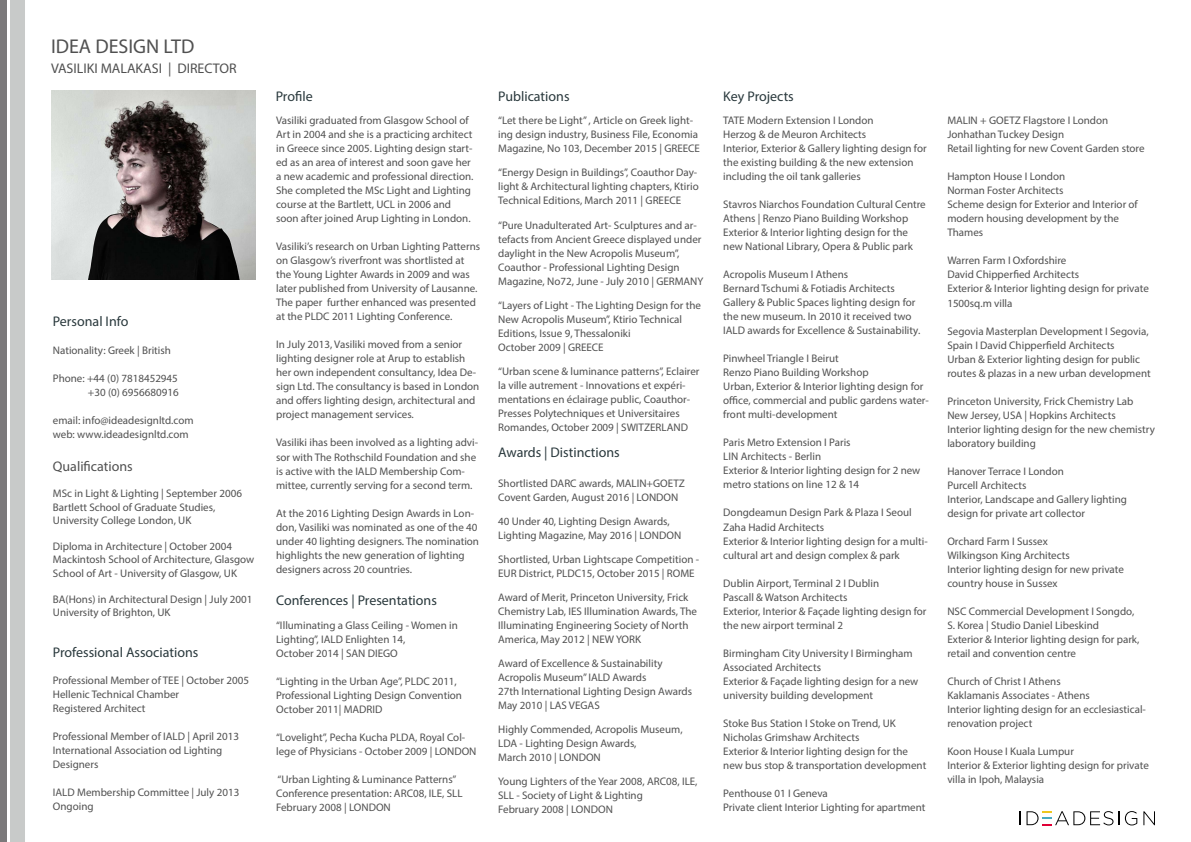
<style>
.page{position:relative;width:1191px;height:842px;background:#fff}
.page>*{position:absolute;margin:0;border:0;box-sizing:border-box;transform-origin:0 0}
.t1{font:20px "Myriad Pro";color:#505050}
.t2{font:14px "Myriad Pro";color:#29383c}
.t3{font:14px "Myriad Pro";color:#505050}
.t4{font:11px/14px "Myriad Pro";color:#505050}
</style>
<div class="page">
<div style="left:0;top:0;width:7px;height:842px;background:#7b797a"></div>
<div style="left:10px;top:0;width:15px;height:842px;background:#c8cac9"></div>
<svg style="left:1143px;top:811px;width:12px;height:14px"></svg>
<svg style="left:1019px;top:811px;width:1px;height:14px"></svg>
<svg style="left:1026px;top:811px;width:111px;height:14px"></svg>
<img style="left:51px;top:90px;width:204px;height:189px">
<h1 class="t1" style="left:51px;top:33px;width:145px">IDEA DESIGN LTD</h1>
<p class="t3" style="left:51px;top:59px;width:187px">VASILIKI MALAKASI | DIRECTOR</p>
<p class="t2" style="left:53px;top:312px;width:77px">Personal Info</p>
<p class="t4" style="left:53px;top:343px;width:120px">Nationality: Greek | British</p>
<p class="t4" style="left:53px;top:371px;width:127px;text-align:right">Phone: +44 (0) 7818452945 +30 (0) 6956680916</p>
<p class="t4" style="left:53px;top:413px;width:142px">email: info@ideadesignltd.com web: www.ideadesignltd.com</p>
<p class="t3" style="left:53px;top:458px;width:81px">Qualifications</p>
<p class="t4" style="left:53px;top:487px;width:191px;line-height:13.2px">MSc in Light &amp; Lighting | September 2006<br>Bartlett School of Graduate Studies,<br>University College London, UK</p>
<p class="t4" style="left:53px;top:540px;width:203px;line-height:13.2px">Diploma in Architecture | October 2004<br>Mackintosh School of Architecture, Glasgow<br>School of Art - University of Glasgow, UK</p>
<p class="t4" style="left:53px;top:593px;width:201px;line-height:13.2px">BA(Hons) in Architectural Design | July 2001<br>University of Brighton, UK</p>
<p class="t2" style="left:53px;top:643px;width:147px">Professional Associations</p>
<p class="t4" style="left:53px;top:673px;width:198px">Professional Member of TEE | October 2005<br>Hellenic Technical Chamber<br>Registered Architect</p>
<p class="t4" style="left:53px;top:729px;width:188px">Professional Member of IALD | April 2013<br>International Association od Lighting<br>Designers</p>
<p class="t4" style="left:53px;top:785px;width:188px">IALD Membership Committee | July 2013<br>Ongoing</p>
<p class="t2" style="left:276px;top:87px;width:38px">Profile</p>
<p class="t4" style="left:276px;top:114px;width:199px">Vasiliki graduated from Glasgow School of Art in 2004 and she is a practicing architect in Greece since 2005. Lighting design start&shy;ed as an area of interest and soon gave her a new academic and professional direction.<br>She completed the MSc Light and Lighting course at the Bartlett, UCL in 2006 and soon after joined Arup Lighting in London.</p>
<p class="t4" style="left:276px;top:240px;width:206px">Vasiliki’s research on Urban Lighting Patterns on Glasgow’s riverfront was shortlisted at the Young Lighter Awards in 2009 and was later published from University of Lausanne.<br>The paper further enhanced was presented at the PLDC 2011 Lighting Conference.</p>
<p class="t4" style="left:276px;top:338px;width:205px">In July 2013, Vasiliki moved from a senior lighting designer role at Arup to establish her own independent consultancy, Idea De&shy;sign Ltd. The consultancy is based in London and offers lighting design, architectural and project management services.</p>
<p class="t4" style="left:276px;top:436px;width:203px">Vasiliki ihas been involved as a lighting advi&shy;sor with The Rothschild Foundation and she is active with the IALD Membership Com&shy;mittee, currently serving for a second term.</p>
<p class="t4" style="left:276px;top:506px;width:204px">At the 2016 Lighting Design Awards in Lon&shy;don, Vasiliki was nominated as one of the 40 under 40 lighting designers. The nomination highlights the new generation of lighting designers across 20 countries.</p>
<p class="t2" style="left:276px;top:592px;width:162px">Conferences | Presentations</p>
<p class="t4" style="left:276px;top:618px;width:183px">“Illuminating a Glass Ceiling - Women in<br>Lighting”, IALD Enlighten 14,<br>October 2014 | SAN DIEGO</p>
<p class="t4" style="left:276px;top:674px;width:187px">“Lighting in the Urban Age”, PLDC 2011,<br>Professional Lighting Design Convention<br>October 2011| MADRID</p>
<p class="t4" style="left:276px;top:730px;width:202px">“Lovelight”, Pecha Kucha PLDA, Royal Col&shy;lege of Physicians - October 2009 | LONDON</p>
<p class="t4" style="left:276px;top:772px;width:188px">“Urban Lighting &amp; Luminance Patterns”<br>Conference presentation: ARC08, ILE, SLL<br>February 2008 | LONDON</p>
<p class="t2" style="left:498px;top:87px;width:73px">Publications</p>
<p class="t4" style="left:498px;top:114px;width:203px">“Let there be Light” , Article on Greek light&shy;ing design industry, Business File, Economia<br>Magazine, No 103, December 2015 | GREECE</p>
<p class="t4" style="left:498px;top:166px;width:202px">“Energy Design in Buildings”, Coauthor Day&shy;light &amp; Architectural lighting chapters, Ktirio<br>Technical Editions, March 2011 | GREECE</p>
<p class="t4" style="left:498px;top:218px;width:207px">“Pure Unadulterated Art- Sculptures and ar&shy;tefacts from Ancient Greece displayed under daylight in the New Acropolis Museum”, Coauthor - Professional Lighting Design Magazine, No72, June - July 2010 | GERMANY</p>
<p class="t4" style="left:498px;top:298px;width:204px">“Layers of Light - The Lighting Design for the New Acropolis Museum”, Ktirio Technical Editions, Issue 9, Thessaloniki<br>October 2009 | GREECE</p>
<p class="t4" style="left:498px;top:364px;width:203px">“Urban scene &amp; luminance patterns”, Eclairer la ville autrement - Innovations et expéri&shy;mentations en éclairage public, Coauthor-Presses Polytechniques et Universitaires Romandes, October 2009 | SWITZERLAND</p>
<p class="t2" style="left:498px;top:444px;width:123px">Awards | Distinctions</p>
<p class="t4" style="left:498px;top:476px;width:188px">Shortlisted DARC awards, MALIN+GOETZ<br>Covent Garden, August 2016 | LONDON</p>
<p class="t4" style="left:498px;top:514px;width:185px">40 Under 40, Lighting Design Awards,<br>Lighting Magazine, May 2016 | LONDON</p>
<p class="t4" style="left:498px;top:552px;width:202px">Shortlisted, Urban Lightscape Competition -<br>EUR District, PLDC15, October 2015 | ROME</p>
<p class="t4" style="left:498px;top:590px;width:200px">Award of Merit, Princeton University, Frick Chemistry Lab, IES Illumination Awards, The Illuminating Engineering Society of North America, May 2012 | NEW YORK</p>
<p class="t4" style="left:498px;top:656px;width:195px">Award of Excellence &amp; Sustainability<br>Acropolis Museum” IALD Awards<br>27th International Lighting Design Awards<br>May 2010 | LAS VEGAS</p>
<p class="t4" style="left:498px;top:722px;width:186px">Highly Commended, Acropolis Museum,<br>LDA - Lighting Design Awards,<br>March 2010 | LONDON</p>
<p class="t4" style="left:498px;top:774px;width:201px">Young Lighters of the Year 2008, ARC08, ILE,<br>SLL - Society of Light &amp; Lighting<br>February 2008 | LONDON</p>
<p class="t2" style="left:723px;top:88px;width:72px">Key Projects</p>
<p class="t4" style="left:723px;top:114px;width:205px">TATE Modern Extension I London<br>Herzog &amp; de Meuron Architects<br>Interior, Exterior &amp; Gallery lighting design for the existing building &amp; the new extension including the oil tank galleries</p>
<p class="t4" style="left:723px;top:198px;width:204px">Stavros Niarchos Foundation Cultural Centre Athens | Renzo Piano Building Workshop Exterior &amp; Interior lighting design for the new National Library, Opera &amp; Public park</p>
<p class="t4" style="left:723px;top:268px;width:198px">Acropolis Museum I Athens<br>Bernard Tschumi &amp; Fotiadis Architects Gallery &amp; Public Spaces lighting design for the new museum. In 2010 it received two IALD awards for Excellence &amp; Sustainability.</p>
<p class="t4" style="left:723px;top:352px;width:207px">Pinwheel Triangle I Beirut<br>Renzo Piano Building Workshop<br>Urban, Exterior &amp; Interior lighting design for office, commercial and public gardens water&shy;front multi-development</p>
<p class="t4" style="left:723px;top:436px;width:199px">Paris Metro Extension I Paris<br>LIN Architects - Berlin<br>Exterior &amp; Interior lighting design for 2 new metro stations on line 12 &amp; 14</p>
<p class="t4" style="left:723px;top:506px;width:206px">Dongdeamun Design Park &amp; Plaza I Seoul Zaha Hadid Architects<br>Exterior &amp; Interior lighting design for a multi&shy;cultural art and design complex &amp; park</p>
<p class="t4" style="left:723px;top:576px;width:205px">Dublin Airport, Terminal 2 I Dublin<br>Pascall &amp; Watson Architects<br>Exterior, Interior &amp; Façade lighting design for the new airport terminal 2</p>
<p class="t4" style="left:723px;top:646px;width:197px">Birmingham City University I Birmingham Associated Architects<br>Exterior &amp; Façade lighting design for a new university building development</p>
<p class="t4" style="left:723px;top:716px;width:204px">Stoke Bus Station I Stoke on Trend, UK Nicholas Grimshaw Architects<br>Exterior &amp; Interior lighting design for the new bus stop &amp; transportation development</p>
<p class="t4" style="left:723px;top:786px;width:204px">Penthouse 01 I Geneva<br>Private client Interior Lighting for apartment</p>
<p class="t4" style="left:947px;top:114px;width:199px">MALIN + GOETZ Flagstore I London<br>Jonhathan Tuckey Design<br>Retail lighting for new Covent Garden store</p>
<p class="t4" style="left:947px;top:170px;width:192px">Hampton House I London<br>Norman Foster Architects<br>Scheme design for Exterior and Interior of modern housing development by the<br>Thames</p>
<p class="t4" style="left:947px;top:254px;width:203px">Warren Farm I Oxfordshire<br>David Chipperfied Architects<br>Exterior &amp; Interior lighting design for private<br>1500sq.m villa</p>
<p class="t4" style="left:947px;top:324px;width:205px">Segovia Masterplan Development I Segovia, Spain I David Chipperfield Architects<br>Urban &amp; Exterior lighting design for public routes &amp; plazas in a new urban development</p>
<p class="t4" style="left:947px;top:394px;width:209px">Princeton University, Frick Chemistry Lab New Jersey, USA | Hopkins Architects<br>Interior lighting design for the new chemistry laboratory building</p>
<p class="t4" style="left:947px;top:464px;width:181px">Hanover Terrace I London<br>Purcell Architects<br>Interior, Landscape and Gallery lighting design for private art collector</p>
<p class="t4" style="left:947px;top:534px;width:178px">Orchard Farm I Sussex<br>Wilkingson King Architects<br>Interior lighting design for new private country house in Sussex</p>
<p class="t4" style="left:947px;top:604px;width:194px">NSC Commercial Development I Songdo, S. Korea | Studio Daniel Libeskind<br>Exterior &amp; Interior lighting design for park, retail and convention centre</p>
<p class="t4" style="left:947px;top:674px;width:200px">Church of Christ I Athens<br>Kaklamanis Associates - Athens<br>Interior lighting design for an ecclesiastical&shy;renovation project</p>
<p class="t4" style="left:947px;top:744px;width:203px">Koon House I Kuala Lumpur<br>Interior &amp; Exterior lighting design for private villa in Ipoh, Malaysia</p>
</div>
